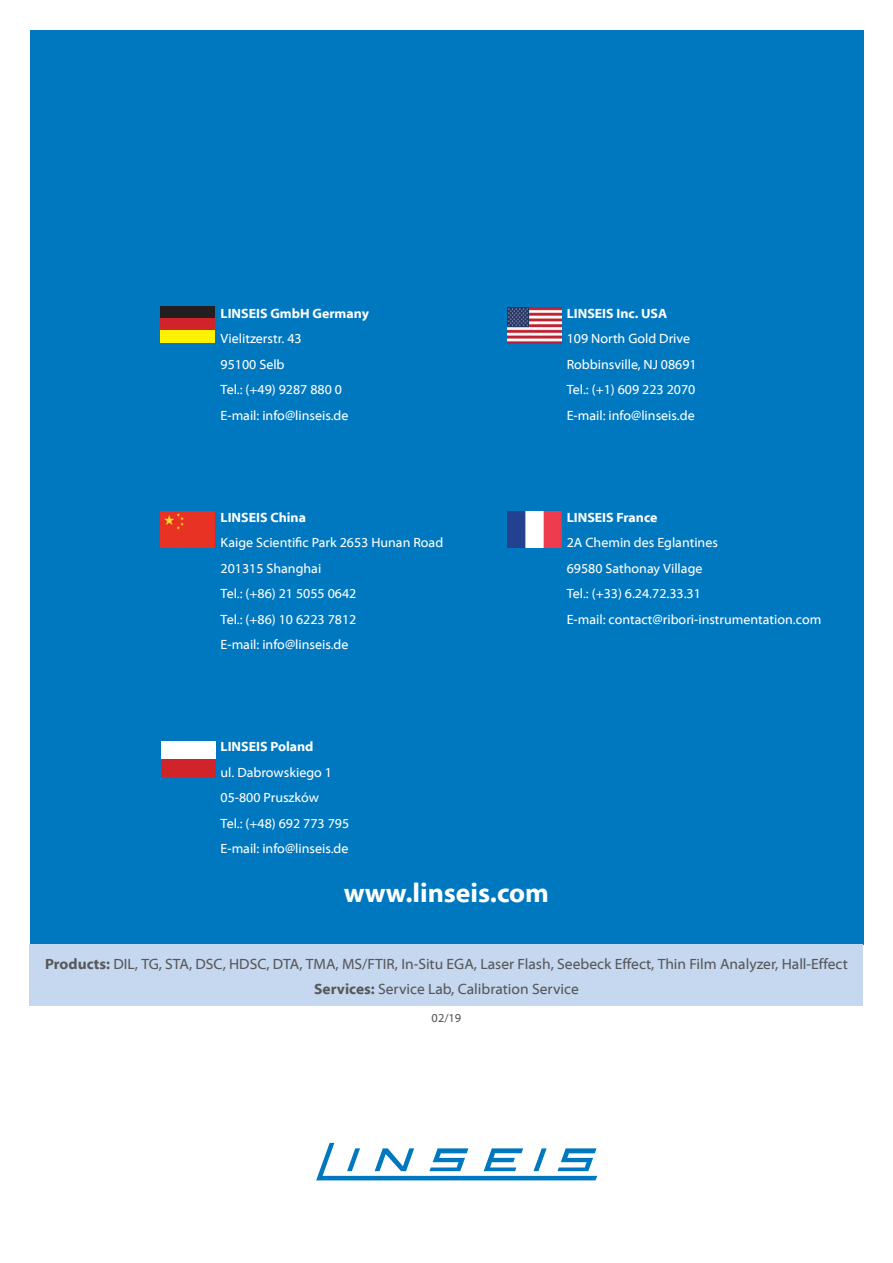
<style>
.page{position:relative;width:893px;height:1263px;background:#fff}
.page>*{position:absolute;margin:0;border:0;box-sizing:border-box;transform-origin:0 0}
.t1{font:700 27px "Myriad Web Pro";color:#fff}
.t2{font:15px/25.5px "Myriad Web Pro";color:#57585a;text-align:center}
.t3{font:13.5px/25.5px "Myriad Web Pro";color:#fff}
.t4{font:700 13.5px "Myriad Web Pro";color:#fff}
.t5{font:12px "Myriad Web Pro";color:#57585a}
.s1{font-weight:700}
</style>
<div class="page">
<div style="left:30px;top:30px;width:833px;height:915px;background:#0078c0"></div>
<div style="left:30px;top:945px;width:833px;height:61px;background:#c6d8ef"></div>
<svg style="left:316px;top:1143px;width:281px;height:37px"></svg>
<div style="left:161px;top:511px;width:54px;height:36px;background:#e73224"></div>
<img style="left:507px;top:307px;width:54px;height:36px">
<img style="left:507px;top:511px;width:54px;height:36px">
<div style="left:161px;top:306px;width:54px;height:12px;background:#231f20"></div>
<div style="left:161px;top:318px;width:54px;height:12px;background:#d1232a"></div>
<div style="left:161px;top:330px;width:54px;height:12px;background:#fff101"></div>
<div style="left:161px;top:759px;width:54px;height:18px;background:#d1232a"></div>
<div style="left:161px;top:741px;width:54px;height:18px;background:#fff"></div>
<p class="t4" style="left:221px;top:306px;width:150px">LINSEIS GmbH Germany</p>
<p class="t3" style="left:221px;top:326px;width:129px">Vielitzerstr. 43<br>95100 Selb<br>Tel.: (+49) 9287 880 0<br>E-mail: info@linseis.de</p>
<p class="t4" style="left:221px;top:510px;width:87px">LINSEIS China</p>
<p class="t3" style="left:221px;top:530px;width:224px">Kaige Scientific Park 2653 Hunan Road<br>201315 Shanghai<br>Tel.: (+86) 21 5055 0642<br>Tel.: (+86) 10 6223 7812<br>E-mail: info@linseis.de</p>
<p class="t4" style="left:567px;top:306px;width:102px">LINSEIS Inc. USA</p>
<p class="t3" style="left:567px;top:326px;width:132px">109 North Gold Drive<br>Robbinsville, NJ 08691<br>Tel.: (+1) 609 223 2070<br>E-mail: info@linseis.de</p>
<p class="t4" style="left:567px;top:510px;width:92px">LINSEIS France</p>
<p class="t3" style="left:567px;top:530px;width:256px">2A Chemin des Eglantines<br>69580 Sathonay Village<br>Tel.: (+33) 6.24.72.33.31<br>E-mail: contact@ribori-instrumentation.com</p>
<p class="t4" style="left:221px;top:739px;width:94px">LINSEIS Poland</p>
<p class="t3" style="left:221px;top:760px;width:130px">ul. Dabrowskiego 1<br>05-800 Pruszków<br>Tel.: (+48) 692 773 795<br>E-mail: info@linseis.de</p>
<h1 class="t1" style="left:344px;top:878px;width:207px">www.linseis.com</h1>
<p class="t2" style="left:45px;top:951px;width:804px"><span class="s1">Products:</span> DIL, TG, STA, DSC, HDSC, DTA, TMA, MS/FTIR, In-Situ EGA, Laser Flash, Seebeck Effect, Thin Film Analyzer, Hall-Effect<br><span class="s1">Services:</span> Service Lab, Calibration Service</p>
<p class="t5" style="left:432px;top:1012px;width:31px">02/19</p>
</div>
